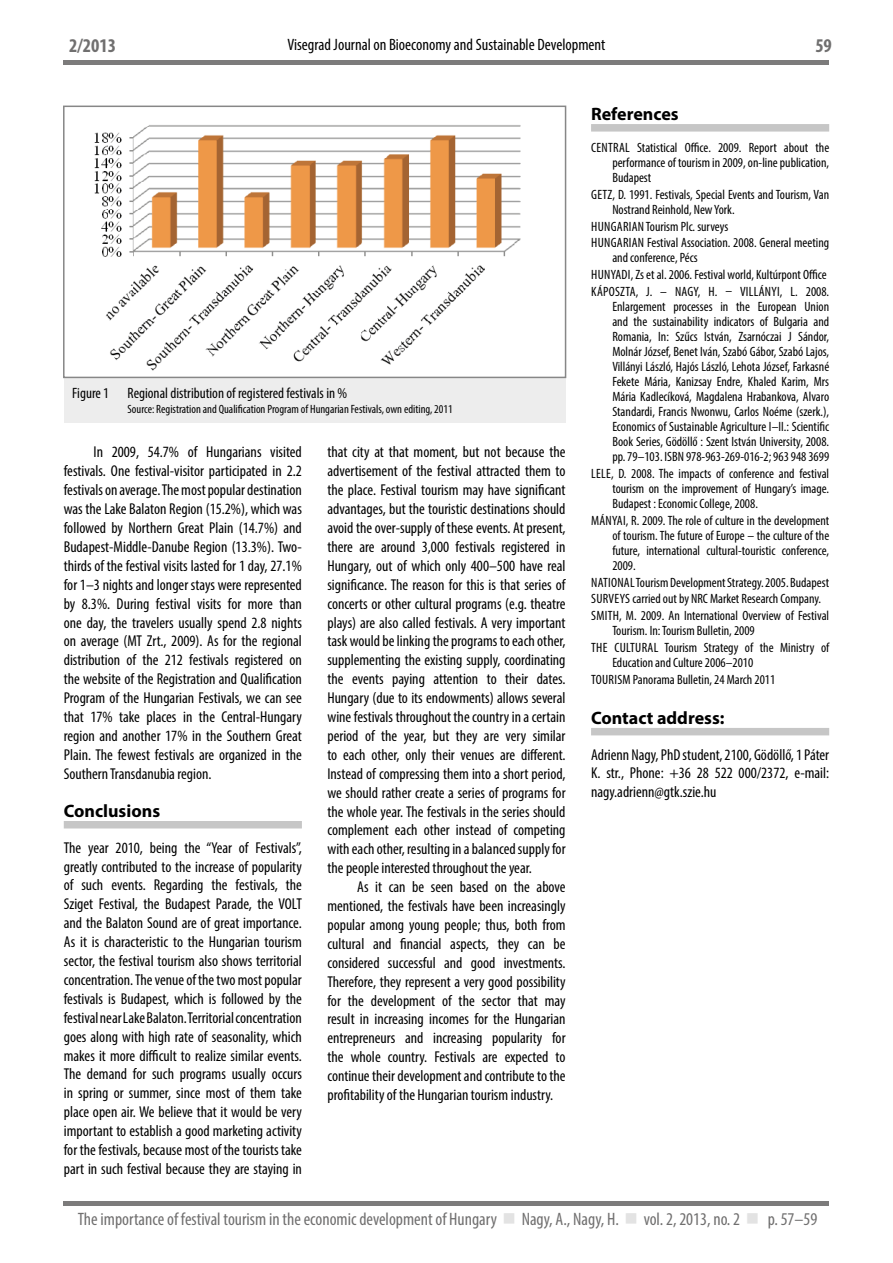
<style>
.page{position:relative;width:893px;height:1263px;background:#fff}
.page>*{position:absolute;margin:0;border:0;box-sizing:border-box;transform-origin:0 0}
.t1{font:700 condensed 19.5px "Myriad Pro";color:#706f6f}
.t2{font:condensed 18px "Myriad Pro";color:#706f6f}
.t3{font:700 18px "Myriad Pro";color:#000}
.t4{font:condensed 16.5px "Myriad Pro";color:#000}
.t5{font:condensed 15.75px/18.9px "Myriad Pro";color:#000;text-align:justify}
.t6{font:condensed 15px "Myriad Pro";color:#000}
.t7{font:condensed 13.5px/15px "Myriad Pro";color:#000;text-align:justify}
.t8{font:condensed 12px "Myriad Pro";color:#000}
.s1{color:#e3e3e3}
</style>
<div class="page">
<hr style="left:64px;top:60px;width:765px;height:4px;background:#7c7b7b">
<div style="left:64px;top:1201px;width:765px;height:5px;background:#7c7b7b"></div>
<div style="left:64px;top:821px;width:238px;height:7px;background:#c6c6c6"></div>
<div style="left:591px;top:124px;width:238px;height:8px;background:#c6c6c6"></div>
<div style="left:591px;top:728px;width:238px;height:7px;background:#c6c6c6"></div>
<div style="left:64px;top:377px;width:502px;height:46px;background:#ededed"></div>
<img style="left:94px;top:125px;width:427px;height:246px">
<div style="left:63px;top:106px;width:503px;height:272px;border:2px solid #878787"></div>
<p class="t4" style="left:288px;top:35px;width:319px">Visegrad Journal on Bioeconomy and Sustainable Development</p>
<p class="t1" style="left:69px;top:34px;width:48px">2/2013</p>
<p class="t1" style="left:815px;top:34px;width:18px">59</p>
<p class="t6" style="left:72px;top:384px;width:276px">Figure 1 Regional distribution of registered festivals in %</p>
<p class="t8" style="left:128px;top:402px;width:327px">Source: Registration and Qualification Program of Hungarian Festivals, own editing, 2011</p>
<p class="t5" style="left:64px;top:442px;width:240px;text-indent:30px">In 2009, 54.7% of Hungarians visited festivals. One festival-visitor participated in 2.2 festivals on average. The most popular destination was the Lake Balaton Region (15.2%), which was followed by Northern Great Plain (14.7%) and Budapest-Middle-Danube Region (13.3%). Two&shy;thirds of the festival visits lasted for 1 day, 27.1% for 1–3 nights and longer stays were represented by 8.3%. During festival visits for more than one day, the travelers usually spend 2.8 nights on average (MT Zrt., 2009). As for the regional distribution of the 212 festivals registered on the website of the Registration and Qualification Program of the Hungarian Festivals, we can see that 17% take places in the Central-Hungary region and another 17% in the Southern Great Plain. The fewest festivals are organized in the Southern Transdanubia region.</p>
<p class="t3" style="left:64px;top:799px;width:98px">Conclusions</p>
<p class="t5" style="left:64px;top:838px;width:240px">The year 2010, being the “Year of Festivals”, greatly contributed to the increase of popularity of such events. Regarding the festivals, the Sziget Festival, the Budapest Parade, the VOLT and the Balaton Sound are of great importance.<br>As it is characteristic to the Hungarian tourism sector, the festival tourism also shows territorial concentration. The venue of the two most popular festivals is Budapest, which is followed by the festival near Lake Balaton. Territorial concentration goes along with high rate of seasonality, which makes it more difficult to realize similar events.<br>The demand for such programs usually occurs in spring or summer, since most of them take place open air. We believe that it would be very important to establish a good marketing activity for the festivals, because most of the tourists take part in such festival because they are staying in</p>
<p class="t5" style="left:327px;top:442px;width:240px">that city at that moment, but not because the advertisement of the festival attracted them to the place. Festival tourism may have significant advantages, but the touristic destinations should avoid the over-supply of these events. At present, there are around 3,000 festivals registered in Hungary, out of which only 400–500 have real significance. The reason for this is that series of concerts or other cultural programs (e.g. theatre plays) are also called festivals. A very important task would be linking the programs to each other, supplementing the existing supply, coordinating the events paying attention to their dates.<br>Hungary (due to its endowments) allows several wine festivals throughout the country in a certain period of the year, but they are very similar to each other, only their venues are different.<br>Instead of compressing them into a short period, we should rather create a series of programs for the whole year. The festivals in the series should complement each other instead of competing with each other, resulting in a balanced supply for the people interested throughout the year.</p>
<p class="t5" style="left:327px;top:877px;width:240px;text-indent:30px">As it can be seen based on the above mentioned, the festivals have been increasingly popular among young people; thus, both from cultural and financial aspects, they can be considered successful and good investments.<br>Therefore, they represent a very good possibility for the development of the sector that may result in increasing incomes for the Hungarian entrepreneurs and increasing popularity for the whole country. Festivals are expected to continue their development and contribute to the profitability of the Hungarian tourism industry.</p>
<p class="t3" style="left:591px;top:102px;width:89px">References</p>
<p class="t7" style="left:591px;top:140px;width:12px">Central</p>
<p class="t7" style="left:612px;top:140px;width:218px;text-indent:25px">Statistical Office. 2009. Report about the performance of tourism in 2009, on-line publication, Budapest</p>
<p class="t7" style="left:612px;top:187px;width:218px;text-indent:-21px">Getz, D. 1991. Festivals, Special Events and Tourism, Van<br>Nostrand Reinhold, New York.</p>
<p class="t7" style="left:591px;top:218px;width:14px">Hungarian</p>
<p class="t7" style="left:646px;top:218px;width:84px">Tourism Plc. surveys</p>
<p class="t7" style="left:591px;top:235px;width:14px">Hungarian</p>
<p class="t7" style="left:612px;top:235px;width:218px;text-indent:35px">Festival Association. 2008. General meeting and conference, Pécs</p>
<p class="t7" style="left:591px;top:267px;width:13px">Hunyadi</p>
<p class="t7" style="left:631px;top:267px;width:198px">, Zs et al. 2006. Festival world, Kultúrpont Office</p>
<p class="t7" style="left:591px;top:284px;width:19px">Káposzta</p>
<p class="t7" style="left:612px;top:284px;width:218px;text-indent:23px">, J. – Nagy, H. – Villányi, L. 2008.<br>Enlargement processes in the European Union and the sustainability indicators of Bulgaria and Romania, In: Szűcs István, Zsarnóczai J Sándor, Molnár József, Benet Iván, Szabó Gábor, Szabó Lajos, Villányi László, Hajós László, Lehota József, Farkasné Fekete Mária, Kanizsay Endre, Khaled Karim, Mrs Mária Kadlecíková, Magdalena Hrabankova, Alvaro Standardi, Francis Nwonwu, Carlos Noéme (szerk.), Economics of Sustainable Agriculture I–II.: Scientific Book Series, Gödöllő : Szent István University, 2008. pp. 79–103. ISBN 978-963-269-016-2; 963 948 3699</p>
<p class="t7" style="left:612px;top:466px;width:218px;text-indent:-21px">Lele, D. 2008. The impacts of conference and festival tourism on the improvement of Hungary’s image.<br>Budapest : Economic College, 2008.</p>
<p class="t7" style="left:612px;top:512px;width:218px;text-indent:-21px">Mányai, R. 2009. The role of culture in the development of tourism. The future of Europe – the culture of the future, international cultural-touristic conference, 2009.</p>
<p class="t7" style="left:591px;top:574px;width:13px">National</p>
<p class="t7" style="left:636px;top:574px;width:195px">Tourism Development Strategy. 2005. Budapest</p>
<p class="t7" style="left:591px;top:591px;width:12px">Surveys</p>
<p class="t7" style="left:632px;top:591px;width:190px">carried out by NRC Market Research Company.</p>
<p class="t7" style="left:591px;top:608px;width:12px">Smith</p>
<p class="t7" style="left:612px;top:608px;width:218px;text-indent:7px">, M. 2009. An International Overview of Festival<br>Tourism. In: Tourism Bulletin, 2009</p>
<p class="t7" style="left:591px;top:640px;width:35px">The Cultural</p>
<p class="t7" style="left:612px;top:640px;width:218px;text-indent:52px">Tourism Strategy of the Ministry of<br>Education and Culture 2006–2010</p>
<p class="t7" style="left:591px;top:672px;width:12px">Tourism</p>
<p class="t7" style="left:633px;top:672px;width:144px">Panorama Bulletin, 24 March 2011</p>
<p class="t3" style="left:591px;top:706px;width:135px">Contact address:</p>
<p class="t5" style="left:591px;top:745px;width:240px">Adrienn Nagy, PhD student, 2100, Gödöllő, 1 Páter K. str., Phone: +36 28 522 000/2372, e-mail: nagy.adrienn@gtk.szie.hu</p>
<p class="t2" style="left:78px;top:1208px;width:741px">The importance of festival tourism in the economic development of Hungary <span class="s1">■</span> Nagy, A., Nagy, H. <span class="s1">■</span> vol. 2, 2013, no. 2 <span class="s1">■</span> p. 57–59</p>
</div>
